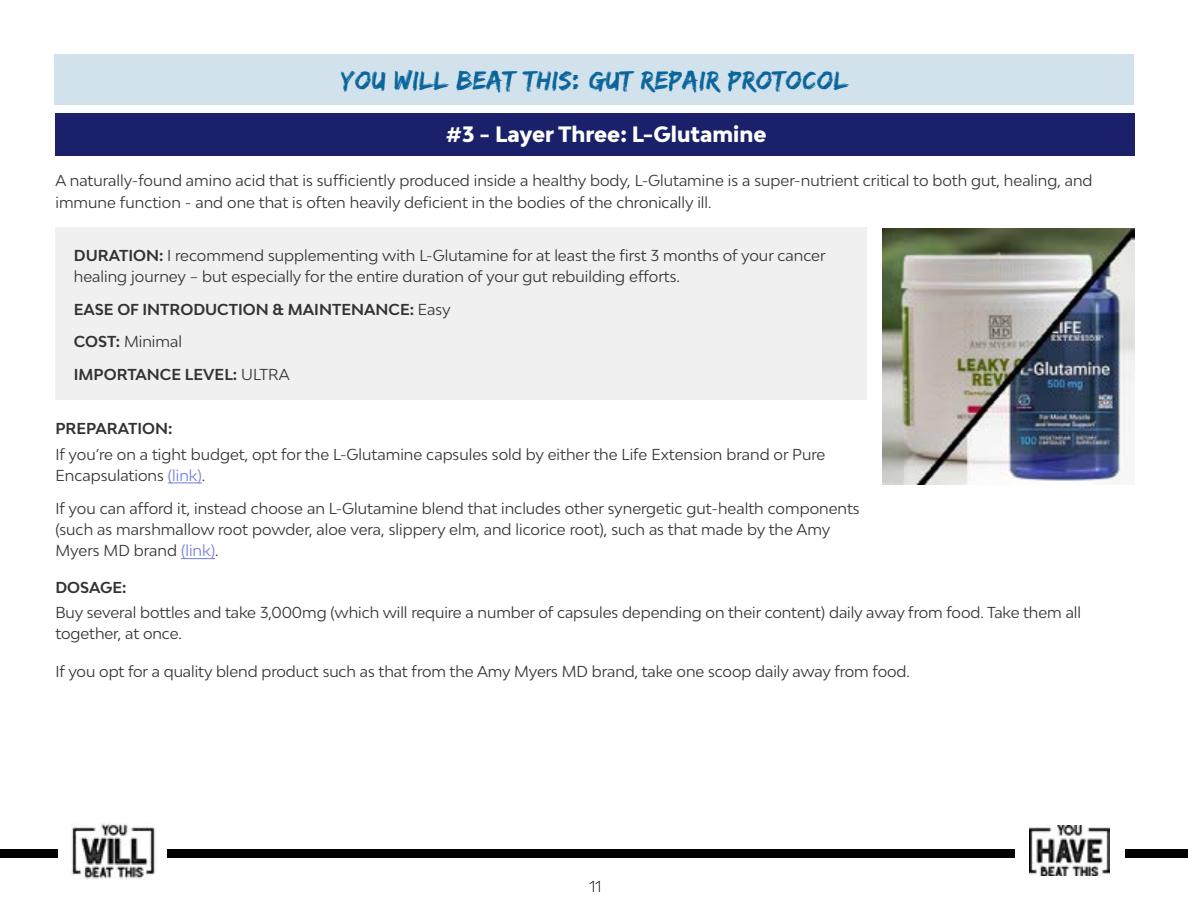
<style>
.page{position:relative;width:1188px;height:918px;background:#fff}
.page>*{position:absolute;margin:0;border:0;box-sizing:border-box;transform-origin:0 0}
.t1{font:27px "Edo SZ";letter-spacing:.02em;color:#0b659c}
.t2{font:800 21px "Bw Modelica";color:#fff}
.t3{font:15px/21px "Bw Modelica";color:#333}
.t4{font:700 15px/32.5px "Bw Modelica";color:#333}
.t5{font:300 15px "Bw Modelica LGC";color:#000}
.s1{font-weight:700}
.s2{font-weight:400}
.s3{color:#727dde}
</style>
<div class="page">
<div style="left:167px;top:849px;width:847px;height:8px;background:#000"></div>
<div style="left:0;top:849px;width:57px;height:8px;background:#000"></div>
<div style="left:1125px;top:849px;width:63px;height:8px;background:#000"></div>
<img style="left:70px;top:823px;width:85px;height:56px">
<img style="left:1030px;top:825px;width:80px;height:51px">
<div style="left:55px;top:113px;width:1080px;height:42px;background:#1a206a"></div>
<div style="left:54px;top:54px;width:1080px;height:51px;background:#d1e2ec"></div>
<img style="left:882px;top:229px;width:252px;height:256px">
<div style="left:55px;top:227px;width:812px;height:173px;background:#f0f0f0"></div>
<hr style="left:168px;top:482px;width:34px;height:1px;background:#727dde">
<hr style="left:181px;top:558px;width:34px;height:1px;background:#727dde">
<h1 class="t1" style="left:341px;top:64px;width:508px">YOU WILL BEAT THIS: GUT REPAIR PROTOCOL</h1>
<h2 class="t2" style="left:446px;top:121px;width:322px">#3 - Layer Three -L: Glutamine</h2>
<p class="t3" style="left:55px;top:169px;width:1039px;line-height:22.5px">A naturally-found amino acid that is sufficiently produced inside a healthy body -L, Glutamine is a super-nutrient critical to both gut, healing, and immune function - and one that is often heavily deficient in the bodies of the chronically ill.</p>
<p class="t3" style="left:74px;top:245px;width:753px"><span class="s1">DURATION</span> I<span class="s1">:</span> recommend supplementing with -L Glutamine for at least the first 3 months of your cancer healing journey – but especially for the entire duration of your gut rebuilding efforts.</p>
<p class="t4" style="left:74px;top:292px;width:378px">EASE OF INTRODUCTION &amp; MAINTENANCE: <span class="s2">Easy<br></span>COST: <span class="s2">Minimal<br></span>IMPORTANCE LEVEL: <span class="s2">ULTRA</span></p>
<p class="t4" style="left:55px;top:412px;width:119px">PREPARATION:</p>
<p class="t3" style="left:55px;top:443px;width:771px">If you r e’ on a tight budget, opt for the -L Glutamine capsules sold by either the Life Extension brand or Pure<br>Encapsulations <span class="s3">(link</span> .<span class="s3">(</span></p>
<p class="t3" style="left:55px;top:498px;width:806px">If you can afford it, instead choose an -L Glutamine blend that includes other synergetic gut-health components (such as marshmallow root powder, aloe vera, slippery elm, and licorice root ,) such as that made by the Amy<br>Myers MD brand <span class="s3">(link</span> .<span class="s3">(</span></p>
<p class="t4" style="left:55px;top:571px;width:73px">DOSAGE:</p>
<p class="t3" style="left:55px;top:602px;width:1027px">Buy several bottles and take 3,000mg (which will require a number of capsules depending on their content) daily away from food. Take them all together, at once.</p>
<p class="t3" style="left:55px;top:661px;width:856px">If you opt for a quality blend product such as that from the Amy Myers MD brand, take one scoop daily away from food.</p>
<p class="t5" style="left:589px;top:876px;width:13px">11</p>
</div>
